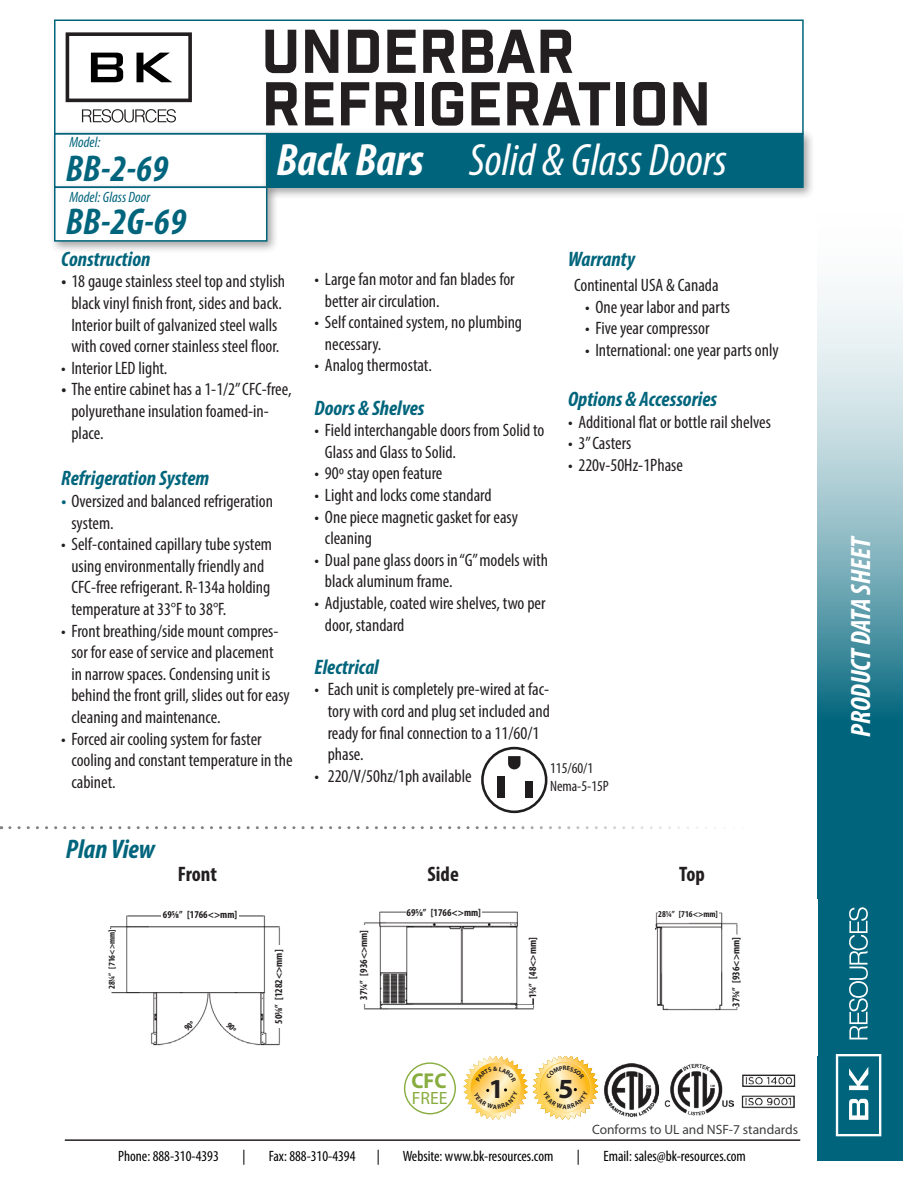
<style>
.page{position:relative;width:918px;height:1188px;background:#fff}
.page>*{position:absolute;margin:0;border:0;box-sizing:border-box;transform-origin:0 0}
.t1{font:60px/52.5px "Industry Inc Base";color:#231f20}
.t2{font:italic condensed 45.6px "Myriad Pro";color:#fff}
.t3{font:italic 700 condensed 37.5px "Myriad Pro";color:#00657c}
.t4{font:italic 700 condensed 28.05px "Myriad Pro";letter-spacing:-.005em;color:#fff}
.t5{font:700 27.75px "Myriad Pro";color:#231f20}
.t6{font:700 27.45px "Myriad Pro";color:#231f20}
.t7{font:italic 700 condensed 27px "Myriad Pro";color:#00657c}
.t8{font:700 21.6px "Myriad Pro";color:#88ad3e;scale:.95 1}
.t9{font:italic 700 condensed 21px "Myriad Pro";color:#00657c}
.t10{font:700 condensed 21px "Myriad Pro";color:#231f20}
.t11{font:condensed 18px/21.6px "Myriad Pro";color:#231f20}
.t12{font:17.85px "Myriad Pro";color:#88ad3e}
.t13{font:condensed 15px "Myriad Pro";color:#000001}
.t14{font:italic condensed 15px "Myriad Pro";color:#00657c}
.t15{font:condensed 15px/18px "Myriad Pro";color:#231f20}
.t16{font:13.5px "Myriad Pro";color:#3e3e3f}
.t17{font:700 condensed 10.5px "Myriad Pro";color:#231f20}
.t18{font:700 condensed 9px "Myriad Pro";color:#231f20}
.s1{font-weight:700}
.s2{font-weight:700;font-style:italic}
.s3{font-weight:700;font-style:italic;color:#00657c}
</style>
<div class="page">
<svg style="left:817px;top:292px;width:86px;height:869px"></svg>
<svg style="left:849px;top:907px;width:19px;height:132px"></svg>
<svg style="left:836px;top:1054px;width:45px;height:82px"></svg>
<hr style="left:65px;top:1139px;width:735px;height:2px;background:#231f20">
<div style="left:49px;top:128px;width:230px;height:72px;background:#f9f9f9"></div>
<div style="left:54px;top:133px;width:213px;height:55px;background:#fff"></div>
<div style="left:261px;top:128px;width:554px;height:72px;background:#231f20;opacity:.4"></div>
<div style="left:266px;top:133px;width:538px;height:55px;background:#00657c"></div>
<svg style="left:82px;top:109px;width:94px;height:14px"></svg>
<svg style="left:66px;top:32px;width:126px;height:70px"></svg>
<div style="left:54px;top:20px;width:750px;height:115px;border:2px solid #00657c"></div>
<svg style="left:10px;top:826px;width:697px;height:3px"></svg>
<div style="left:481px;top:747px;width:66px;height:66px;border:3px solid #201d1e;border-radius:50%"></div>
<div style="left:497px;top:776px;width:8px;height:21px;background:#201d1e"></div>
<div style="left:525px;top:781px;width:8px;height:16px;background:#201d1e"></div>
<svg style="left:508px;top:756px;width:13px;height:13px"></svg>
<img style="left:741px;top:1074px;width:55px;height:35px">
<div style="left:404px;top:1062px;width:52px;height:52px;border:1px solid #88ad3e;border-radius:50%"></div>
<img style="left:604px;top:1064px;width:56px;height:54px">
<img style="left:664px;top:1064px;width:69px;height:52px">
<div style="left:49px;top:182px;width:230px;height:71px;background:#231f20;opacity:.4"></div>
<div style="left:54px;top:187px;width:213px;height:55px;background:#fff;border:2px solid #00657c"></div>
<img style="left:110px;top:911px;width:628px;height:135px">
<div style="left:108px;top:929px;width:9px;height:60px;background:#fff"></div>
<div style="left:658px;top:911px;width:61px;height:8px;background:#fff"></div>
<div style="left:161px;top:911px;width:78px;height:10px;background:#fff"></div>
<div style="left:274px;top:946px;width:13px;height:82px;background:#fff"></div>
<div style="left:359px;top:926px;width:13px;height:78px;background:#fff"></div>
<div style="left:528px;top:937px;width:13px;height:62px;background:#fff"></div>
<div style="left:732px;top:937px;width:13px;height:70px;background:#fff"></div>
<div style="left:406px;top:908px;width:76px;height:11px;background:#fff"></div>
<svg style="left:532px;top:998px;width:2px;height:7px"></svg>
<svg style="left:463px;top:1056px;width:135px;height:64px"></svg>
<svg style="left:226px;top:1022px;width:11px;height:9px"></svg>
<svg style="left:184px;top:1021px;width:9px;height:10px"></svg>
<p class="t14" style="left:70px;top:133px;width:32px">Model:</p>
<h3 class="t3" style="left:66px;top:145px;width:104px">BB-2-69</h3>
<p class="t14" style="left:70px;top:188px;width:82px">Model: Glass Door</p>
<h3 class="t3" style="left:66px;top:198px;width:122px">BB-2G-69</h3>
<h1 class="t1" style="left:261px;top:28px;width:452px">UNDERBAR<br>REFRIGERATION</h1>
<h2 class="t2" style="left:276px;top:133px;width:452px"><span class="s1">Back Bars</span> Solid &amp; Glass Doors</h2>
<p class="t9" style="left:61px;top:246px;width:91px">Construction</p>
<p class="t11" style="left:61px;top:270px;width:226px;text-align:center"><span class="s2">•</span> 18 gauge stainless steel top and stylish black vinyl finish front, sides and back.<br>Interior built of galvanized steel walls with coved corner stainless steel floor.</p>
<p class="t11" style="left:61px;top:357px;width:108px">• Interior LED light.</p>
<p class="t11" style="left:71px;top:378px;width:222px;text-indent:-10px"><span class="s2">•</span> The entire cabinet has a 1-1/2” CFC-free, polyurethane insulation foamed-in&shy;place.</p>
<p class="t9" style="left:61px;top:465px;width:150px">Refrigeration System</p>
<p class="t11" style="left:71px;top:490px;width:203px;text-indent:-10px"><span class="s3">•</span> Oversized and balanced refrigeration system.</p>
<p class="t11" style="left:71px;top:533px;width:202px;text-indent:-10px">• Self-contained capillary tube system using environmentally friendly and CFC-free refrigerant. R-134a holding temperature at 33°F to 38°F.</p>
<p class="t11" style="left:71px;top:620px;width:220px;text-indent:-10px">• Front breathing/side mount compres&shy;sor for ease of service and placement<br>in narrow spaces. Condensing unit is behind the front grill, slides out for easy cleaning and maintenance.</p>
<p class="t11" style="left:71px;top:728px;width:223px;text-indent:-10px">• Forced air cooling system for faster cooling and constant temperature in the cabinet.</p>
<h3 class="t7" style="left:66px;top:832px;width:91px">Plan View</h3>
<p class="t9" style="left:568px;top:246px;width:68px">Warranty</p>
<p class="t11" style="left:574px;top:274px;width:146px">Continental USA &amp; Canada</p>
<p class="t11" style="left:585px;top:296px;width:147px">• One year labor and parts</p>
<p class="t11" style="left:585px;top:317px;width:126px">• Five year compressor</p>
<p class="t11" style="left:585px;top:339px;width:195px">• International: one year parts only</p>
<p class="t9" style="left:568px;top:386px;width:150px">Options &amp; Accessories</p>
<p class="t11" style="left:568px;top:411px;width:204px">• Additional flat or bottle rail shelves</p>
<p class="t11" style="left:568px;top:432px;width:65px">• 3” Casters</p>
<p class="t11" style="left:568px;top:454px;width:116px">• 220v-50Hz-1Phase</p>
<p class="t11" style="left:325px;top:268px;width:191px;text-indent:-10px">• Large fan motor and fan blades for better air circulation.</p>
<p class="t11" style="left:325px;top:311px;width:199px;text-indent:-10px">• Self contained system, no plumbing necessary.</p>
<p class="t11" style="left:315px;top:354px;width:119px">• Analog thermostat.</p>
<p class="t9" style="left:315px;top:395px;width:111px">Doors &amp; Shelves</p>
<p class="t11" style="left:325px;top:419px;width:221px;text-indent:-10px">• Field interchangable doors from Solid to<br>Glass and Glass to Solid.</p>
<p class="t11" style="left:315px;top:462px;width:129px">• 90º stay open feature</p>
<p class="t11" style="left:315px;top:484px;width:179px">• Light and locks come standard</p>
<p class="t11" style="left:325px;top:506px;width:195px;text-indent:-10px">• One piece magnetic gasket for easy cleaning</p>
<p class="t11" style="left:325px;top:549px;width:225px;text-indent:-10px">• Dual pane glass doors in “G” models with black aluminum frame.</p>
<p class="t11" style="left:325px;top:592px;width:222px;text-indent:-10px">• Adjustable, coated wire shelves, two per door, standard</p>
<p class="t9" style="left:315px;top:654px;width:66px">Electrical</p>
<p class="t11" style="left:328px;top:678px;width:224px;text-indent:-13px">• Each unit is completely pre-wired at fac&shy;tory with cord and plug set included and ready for final connection to a 11/60/1 phase.</p>
<p class="t11" style="left:315px;top:765px;width:159px">• 220/V/50hz/1ph available</p>
<p class="t15" style="left:550px;top:759px;width:60px">115/60/1<br>Nema-5-15P</p>
<p class="t10" style="left:178px;top:861px;width:41px">Front</p>
<p class="t10" style="left:428px;top:861px;width:33px">Side</p>
<p class="t10" style="left:679px;top:861px;width:27px">Top</p>
<p class="t18" style="left:106px;top:989px;width:61px;rotate:-90deg">281/4” [716&lt;&gt;mm]</p>
<p class="t17" style="left:407px;top:906px;width:76px">695/8” [1766&lt;&gt;mm]</p>
<p class="t17" style="left:163px;top:908px;width:76px">695/8” [1766&lt;&gt;mm]</p>
<p class="t18" style="left:658px;top:909px;width:61px">281/4” [716&lt;&gt;mm]</p>
<p class="t17" style="left:272px;top:1024px;width:76px;rotate:-90deg">503/8” [1282&lt;&gt;mm]</p>
<p class="t17" style="left:272px;top:1015px;width:4px;rotate:-90deg">5</p>
<p class="t17" style="left:357px;top:1000px;width:71px;rotate:-90deg">371/4” [936&lt;&gt;mm]</p>
<p class="t17" style="left:526px;top:998px;width:62px;rotate:-90deg">13/4” [48&lt;&gt;mm]</p>
<p class="t17" style="left:730px;top:1007px;width:71px;rotate:-90deg">373/4” [936&lt;&gt;mm]</p>
<p class="t8" style="left:411px;top:1066px;width:39px">CFC</p>
<p class="t12" style="left:412px;top:1087px;width:37px">FREE</p>
<h3 class="t5" style="left:558px;top:1071px;width:17px">5</h3>
<h3 class="t6" style="left:489px;top:1071px;width:17px">1</h3>
<p class="t16" style="left:592px;top:1122px;width:208px">Conforms to UL and NSF-7 standards</p>
<p class="t13" style="left:118px;top:1147px;width:102px">Phone: 888-310-4393</p>
<p class="t13" style="left:242px;top:1147px;width:5px">|</p>
<p class="t13" style="left:269px;top:1147px;width:88px">Fax: 888-310-4394</p>
<p class="t13" style="left:377px;top:1147px;width:5px">|</p>
<p class="t13" style="left:403px;top:1147px;width:152px">Website: www.bk-resources.com</p>
<p class="t13" style="left:577px;top:1147px;width:5px">|</p>
<p class="t13" style="left:604px;top:1147px;width:144px">Email: sales@bk-resources.com</p>
<h3 class="t4" style="left:843px;top:737px;width:203px;rotate:-90deg">PRODUCT DATA SHEET</h3>
</div>
